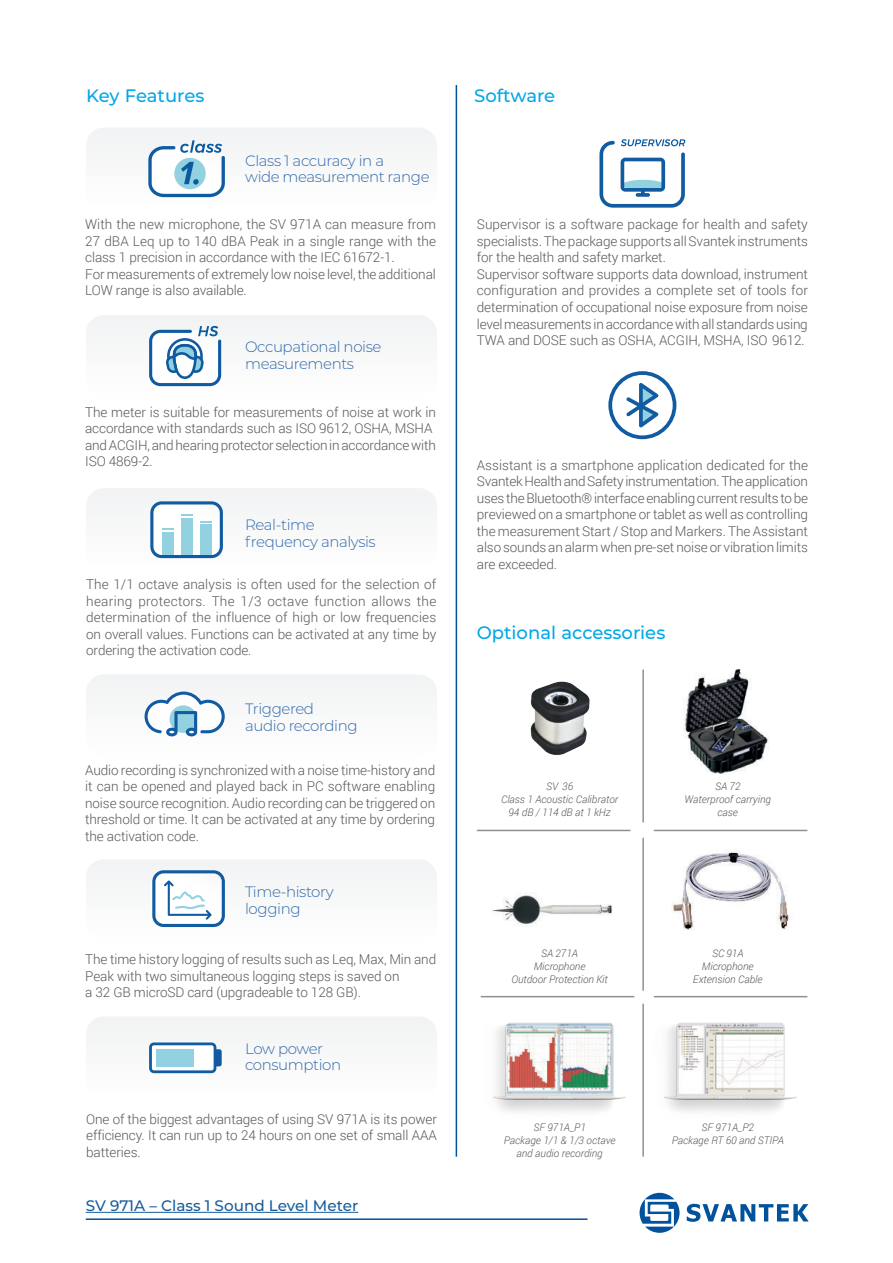
<style>
.page{position:relative;width:893px;height:1263px;background:#fff}
.page>*{position:absolute;margin:0;border:0;box-sizing:border-box;transform-origin:0 0}
.t1{font:500 18px "Montserrat";color:#00a8e7}
.t2{font:500 15.15px "Montserrat";color:#175d9e}
.t3{font:300 15px/16.5px "Montserrat";letter-spacing:-.025em;color:#2f68aa}
.t4{font:300 13.5px/16.5px "Roboto";letter-spacing:-.01em;color:#57585a}
.t5{font:italic 300 10.5px/12.6px "Roboto";color:#57585a;text-align:center}
</style>
<div class="page">
<div style="left:86px;top:1016px;width:351px;height:82px;background:#f2f3f4;border-radius:18px"></div>
<div style="left:86px;top:859px;width:351px;height:82px;background:#f2f3f4;border-radius:18px"></div>
<div style="left:86px;top:674px;width:351px;height:82px;background:#f2f3f4;border-radius:18px"></div>
<div style="left:86px;top:488px;width:351px;height:82px;background:#f2f3f4;border-radius:18px"></div>
<div style="left:86px;top:315px;width:351px;height:82px;background:#f2f3f4;border-radius:18px"></div>
<div style="left:86px;top:128px;width:351px;height:82px;background:#f2f3f4;border-radius:18px"></div>
<img style="left:672px;top:849px;width:118px;height:81px">
<img style="left:492px;top:892px;width:120px;height:35px">
<hr style="left:456px;top:85px;width:1px;height:1072px;background:#01529b">
<hr style="left:481px;top:996px;width:153px;height:1px;background:#231f20">
<hr style="left:654px;top:996px;width:153px;height:1px;background:#231f20">
<hr style="left:642px;top:838px;width:2px;height:153px;background:#231f20">
<hr style="left:642px;top:1004px;width:2px;height:153px;background:#231f20">
<hr style="left:477px;top:830px;width:153px;height:1px;background:#231f20">
<hr style="left:654px;top:830px;width:153px;height:1px;background:#231f20">
<hr style="left:642px;top:669px;width:2px;height:153px;background:#231f20">
<img style="left:531px;top:682px;width:58px;height:73px">
<svg style="left:599px;top:139px;width:86px;height:69px"></svg>
<svg style="left:608px;top:371px;width:68px;height:68px"></svg>
<svg style="left:148px;top:140px;width:77px;height:57px"></svg>
<svg style="left:150px;top:501px;width:73px;height:57px"></svg>
<svg style="left:145px;top:691px;width:80px;height:46px"></svg>
<svg style="left:152px;top:870px;width:73px;height:57px"></svg>
<svg style="left:149px;top:1042px;width:73px;height:31px"></svg>
<svg style="left:149px;top:326px;width:72px;height:60px"></svg>
<img style="left:683px;top:669px;width:86px;height:105px">
<img style="left:493px;top:1022px;width:133px;height:90px">
<img style="left:664px;top:1022px;width:133px;height:90px">
<svg style="left:640px;top:1193px;width:39px;height:40px"></svg>
<svg style="left:687px;top:1204px;width:122px;height:18px"></svg>
<hr style="left:86px;top:1212px;width:272px;height:1px;background:#175d9e">
<hr style="left:86px;top:1218px;width:501px;height:2px;background:#01529b">
<h1 class="t1" style="left:86px;top:89px;width:120px">Key Features</h1>
<p class="t3" style="left:245px;top:153px;width:186px">Class 1 accuracy in a<br>wide measurement range</p>
<p class="t4" style="left:85px;top:217px;width:352px">With the new microphone, the SV 971A can measure from 27 dBA Leq up to 140 dBA Peak in a single range with the class 1 precision in accordance with the IEC 61672-1.<br>For measurements of extremely low noise level, the additional LOW range is also available.</p>
<p class="t3" style="left:245px;top:340px;width:138px">Occupational noise measurements</p>
<p class="t4" style="left:85px;top:405px;width:352px">The meter is suitable for measurements of noise at work in accordance with standards such as ISO 9612, OSHA, MSHA and ACGIH, and hearing protector selection in accordance with ISO 4869-2.</p>
<p class="t3" style="left:245px;top:518px;width:132px">Real-time frequency analysis</p>
<p class="t4" style="left:86px;top:577px;width:352px;text-align:justify">The 1/1 octave analysis is often used for the selection of hearing protectors. The 1/3 octave function allows the determination of the influence of high or low frequencies on overall values. Functions can be activated at any time by ordering the activation code.</p>
<p class="t3" style="left:245px;top:702px;width:114px">Triggered audio recording</p>
<p class="t4" style="left:85px;top:763px;width:352px;text-align:justify">Audio recording is synchronized with a noise time-history and it can be opened and played back in PC software enabling noise source recognition. Audio recording can be triggered on threshold or time. It can be activated at any time by ordering the activation code.</p>
<p class="t3" style="left:245px;top:885px;width:90px">Time-history logging</p>
<p class="t4" style="left:85px;top:952px;width:353px">The time history logging of results such as Leq, Max, Min and<br>Peak with two simultaneous logging steps is saved on<br>a 32 GB microSD card (upgradeable to 128 GB).</p>
<p class="t3" style="left:245px;top:1041px;width:98px">Low power consumption</p>
<p class="t4" style="left:86px;top:1110px;width:352px;text-align:justify">One of the biggest advantages of using SV 971A is its power efficiency. It can run up to 24 hours on one set of small AAA batteries.</p>
<p class="t2" style="left:86px;top:1199px;width:274px">SV 971A – Class 1 Sound Level Meter</p>
<h1 class="t1" style="left:474px;top:89px;width:83px">Software</h1>
<p class="t4" style="left:477px;top:217px;width:333px">Supervisor is a software package for health and safety specialists. The package supports all Svantek instruments for the health and safety market.<br>Supervisor software supports data download, instrument configuration and provides a complete set of tools for determination of occupational noise exposure from noise level measurements in accordance with all standards using TWA and DOSE such as OSHA, ACGIH, MSHA, ISO 9612.</p>
<p class="t4" style="left:477px;top:457px;width:333px;text-align:justify">Assistant is a smartphone application dedicated for the Svantek Health and Safety instrumentation. The application uses the Bluetooth® interface enabling current results to be previewed on a smartphone or tablet as well as controlling the measurement Start / Stop and Markers. The Assistant also sounds an alarm when pre-set noise or vibration limits are exceeded.</p>
<h1 class="t1" style="left:477px;top:625px;width:190px">Optional accessories</h1>
<p class="t5" style="left:501px;top:780px;width:119px">SV 36<br>Class 1 Acoustic Calibrator<br>94 dB / 114 dB at 1 kHz</p>
<p class="t5" style="left:684px;top:780px;width:88px">SA 72<br>Waterproof carrying case</p>
<p class="t5" style="left:511px;top:947px;width:98px">SA 271A<br>Microphone<br>Outdoor Protection Kit</p>
<p class="t5" style="left:693px;top:947px;width:71px">SC 91A<br>Microphone<br>Extension Cable</p>
<p class="t5" style="left:504px;top:1121px;width:113px">SF 971A_P1<br>Package 1/1 &amp; 1/3 octave and audio recording</p>
<p class="t5" style="left:672px;top:1121px;width:114px">SF 971A_P2<br>Package RT 60 and STIPA</p>
</div>
